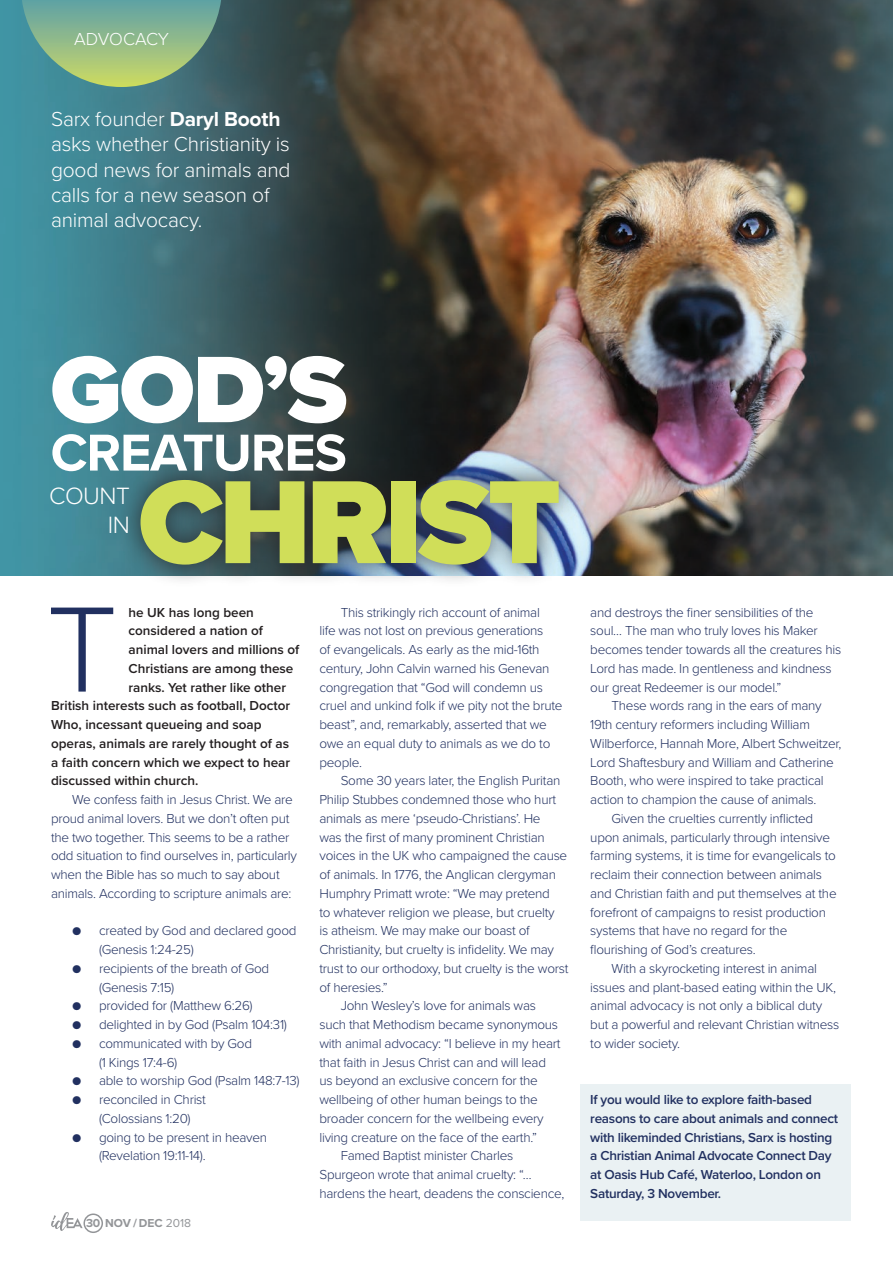
<style>
.page{position:relative;width:893px;height:1263px;background:#fff}
.page>*{position:absolute;margin:0;border:0;box-sizing:border-box;transform-origin:0 0}
.Body_-_1st_par{font:300 126px "Proxima Nova";color:#213060}
.t1{font:900 122.7px "Proxima Nova";letter-spacing:-.04em;color:#d0de59}
.Body_-_indented{font:900 97.95px "Proxima Nova";color:#fff}
.Body_-_indented-2{font:700 53.85px "Proxima Nova";letter-spacing:-.02em;color:#fff}
.Body_-_indented-3{font:300 24.45px "Proxima Nova";letter-spacing:-.02em;color:#fff}
.subhead{font:300 21px/25.2px "Proxima Nova";letter-spacing:-.01em;color:#fff}
.t2{font:300 18px "Proxima Nova";letter-spacing:-.015em;color:#fff}
.Body_-_indented-4{font:300 13.5px/18.8px "Proxima Nova";letter-spacing:-.02em;color:#213060}
.Body_-_1st_par-2{font:600 13.5px "Proxima Nova";color:#231f20}
.Body_-_indented-5{font:600 13.5px/18.8px "Proxima Nova";letter-spacing:-.02em;color:#213060}
.t3{font:700 12px "Proxima Nova";color:#939598}
.s1{font-weight:700}
.s2{font-weight:400}
</style>
<div class="page">
<div style="left:580px;top:1084px;width:270px;height:136px;background:#eaf1f3"></div>
<img style="left:0;top:0;width:893px;height:575px">
<svg style="left:22px;top:0;width:199px;height:87px;background:#7aa989"></svg>
<div style="left:117px;top:456px;width:465px;height:132px;background:#231f20;opacity:.75"></div>
<svg style="left:51px;top:1212px;width:52px;height:21px"></svg>
<p class="t2" style="left:74px;top:26px;width:96px">ADVOCACY</p>
<p class="subhead" style="left:51px;top:105px;width:241px">Sarx founder <span class="s1">Daryl Booth </span>asks whether Christianity is good news for animals and calls for a new season of animal advocacy.</p>
<p class="Body_-_indented" style="left:51px;top:316px;width:298px">GOD’S</p>
<p class="Body_-_indented-2" style="left:51px;top:412px;width:298px">CREATURES</p>
<p class="Body_-_indented-3" style="left:49px;top:478px;width:82px">COUNT</p>
<p class="Body_-_indented-3" style="left:108px;top:506px;width:24px">IN</p>
<p class="t1" style="left:138px;top:431px;width:424px">CHRIST</p>
<p class="Body_-_1st_par" style="left:47px;top:556px;width:73px">T</p>
<p class="Body_-_1st_par-2" style="left:129px;top:602px;width:127px">he UK has long been</p>
<p class="Body_-_1st_par-2" style="left:129px;top:621px;width:136px">considered a nation of</p>
<p class="Body_-_1st_par-2" style="left:129px;top:639px;width:172px">animal lovers and millions of</p>
<p class="Body_-_1st_par-2" style="left:129px;top:658px;width:166px">Christians are among these</p>
<p class="Body_-_1st_par-2" style="left:129px;top:677px;width:159px">ranks. Yet rather like other</p>
<p class="Body_-_1st_par-2" style="left:51px;top:696px;width:241px">British interests such as football, Doctor</p>
<p class="Body_-_1st_par-2" style="left:51px;top:714px;width:212px">Who, incessant queueing and soap</p>
<p class="Body_-_1st_par-2" style="left:51px;top:733px;width:240px">operas, animals are rarely thought of as</p>
<p class="Body_-_1st_par-2" style="left:51px;top:752px;width:241px">a faith concern which we expect to hear</p>
<p class="Body_-_1st_par-2" style="left:51px;top:771px;width:149px">discussed within church.</p>
<p class="Body_-_indented-4" style="left:51px;top:789px;width:247px;text-indent:21px">We confess faith in Jesus Christ. We are proud animal lovers. But we don’t often put the two together. This seems to be a rather odd situation to find ourselves in, particularly when the Bible has so much to say about animals. According to scripture animals are:</p>
<p class="Body_-_indented-4" style="left:99px;top:921px;width:199px;text-indent:-27px">● created by God and declared good (Genesis 1:24-25)</p>
<p class="Body_-_indented-4" style="left:99px;top:958px;width:172px;text-indent:-27px">● recipients of the breath of God (Genesis 7:15)</p>
<p class="Body_-_indented-4" style="left:72px;top:996px;width:182px">● provided for (Matthew 6:26)</p>
<p class="Body_-_indented-4" style="left:72px;top:1014px;width:216px">● delighted in by God (Psalm 104:31)</p>
<p class="Body_-_indented-4" style="left:72px;top:1033px;width:181px">● communicated with by God</p>
<p class="Body_-_indented-4" style="left:99px;top:1052px;width:80px">(1 Kings 17:4-6)</p>
<p class="Body_-_indented-4" style="left:72px;top:1071px;width:229px">● able to worship God (Psalm 148:7-13)</p>
<p class="Body_-_indented-4" style="left:72px;top:1089px;width:135px">● reconciled in Christ</p>
<p class="Body_-_indented-4" style="left:99px;top:1108px;width:93px">(Colossians 1:20)</p>
<p class="Body_-_indented-4" style="left:72px;top:1127px;width:196px">● going to be present in heaven</p>
<p class="Body_-_indented-4" style="left:99px;top:1146px;width:108px">(Revelation 19:11-14).</p>
<p class="t3" style="left:86px;top:1214px;width:106px">30 NOV / DEC <span class="s2">2018</span></p>
<p class="Body_-_indented-4" style="left:319px;top:602px;width:245px;text-indent:21px">This strikingly rich account of animal<br>life was not lost on previous generations<br>of evangelicals. As early as the mid-16th century, John Calvin warned his Genevan congregation that “God will condemn us cruel and unkind folk if we pity not the brute beast”, and, remarkably, asserted that we owe an equal duty to animals as we do to people.</p>
<p class="Body_-_indented-4" style="left:319px;top:771px;width:250px;text-indent:21px">Some 30 years later, the English Puritan Philip Stubbes condemned those who hurt animals as mere ‘pseudo-Christians’. He<br>was the first of many prominent Christian voices in the UK who campaigned the cause of animals. In 1776, the Anglican clergyman Humphry Primatt wrote: “We may pretend<br>to whatever religion we please, but cruelty<br>is atheism. We may make our boast of Christianity, but cruelty is infidelity. We may trust to our orthodoxy, but cruelty is the worst of heresies.”</p>
<p class="Body_-_indented-4" style="left:319px;top:996px;width:243px;text-indent:21px">John Wesley’s love for animals was such that Methodism became synonymous with animal advocacy: “I believe in my heart that faith in Jesus Christ can and will lead us beyond an exclusive concern for the wellbeing of other human beings to the broader concern for the wellbeing every living creature on the face of the earth.”</p>
<p class="Body_-_indented-4" style="left:319px;top:1146px;width:246px;text-indent:21px">Famed Baptist minister Charles<br>Spurgeon wrote that animal cruelty: “… hardens the heart, deadens the conscience,</p>
<p class="Body_-_indented-4" style="left:590px;top:602px;width:252px">and destroys the finer sensibilities of the soul… The man who truly loves his Maker becomes tender towards all the creatures his Lord has made. In gentleness and kindness our great Redeemer is our model.”</p>
<p class="Body_-_indented-4" style="left:590px;top:696px;width:253px;text-indent:21px">These words rang in the ears of many 19th century reformers including William Wilberforce, Hannah More, Albert Schweitzer, Lord Shaftesbury and William and Catherine Booth, who were inspired to take practical action to champion the cause of animals.</p>
<p class="Body_-_indented-4" style="left:590px;top:808px;width:248px;text-indent:21px">Given the cruelties currently inflicted upon animals, particularly through intensive farming systems, it is time for evangelicals to reclaim their connection between animals and Christian faith and put themselves at the forefront of campaigns to resist production systems that have no regard for the flourishing of God’s creatures.</p>
<p class="Body_-_indented-4" style="left:590px;top:958px;width:250px;text-indent:21px">With a skyrocketing interest in animal issues and plant-based eating within the UK, animal advocacy is not only a biblical duty but a powerful and relevant Christian witness to wider society.</p>
<p class="Body_-_indented-5" style="left:590px;top:1090px;width:249px">If you would like to explore faith-based reasons to care about animals and connect with likeminded Christians, Sarx is hosting a Christian Animal Advocate Connect Day at Oasis Hub Café, Waterloo, London on Saturday, 3 November.</p>
</div>
